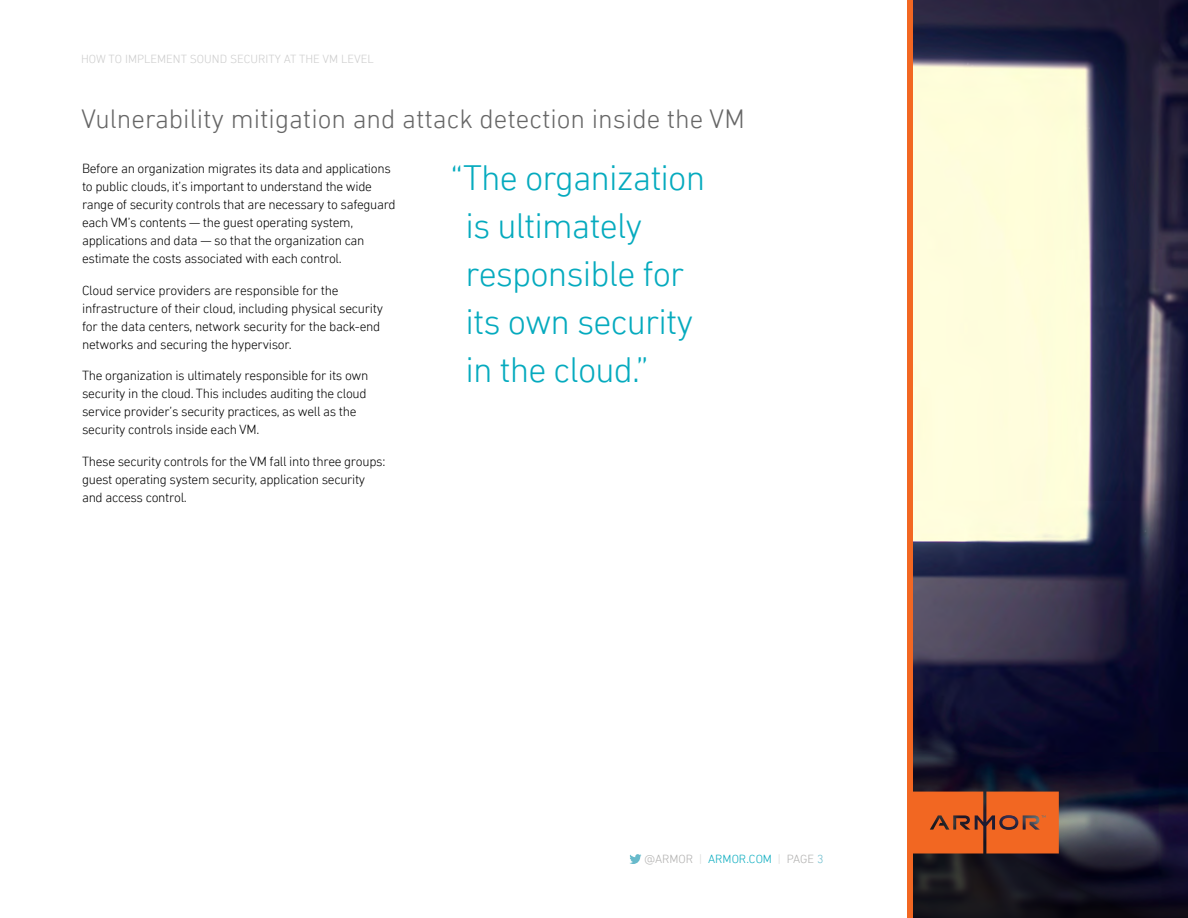
<style>
.page{position:relative;width:1188px;height:918px;background:#fff}
.page>*{position:absolute;margin:0;border:0;box-sizing:border-box;transform-origin:0 0}
.t1{font:300 36px/48px "DIN Next LT Pro";letter-spacing:-.025em;color:#05aabe}
.t2{font:300 27px "DIN Next LT Pro";color:#666}
.t3{font:300 13.5px/18px "DIN Next LT Pro";letter-spacing:-.025em;color:#000}
.t4{font:300 12px "DIN Next LT Pro";color:#ccc}
.t5{font:300 12px "DIN Next LT Pro";color:#afaead}
.s1{color:#d7d7d6}
.s2{color:#05aabe}
.s3{color:#68bacb}
</style>
<div class="page">
<svg style="left:629px;top:854px;width:12px;height:10px"></svg>
<img style="left:912px;top:0;width:276px;height:483px">
<svg style="left:912px;top:483px;width:276px;height:435px;background:#343245"></svg>
<div style="left:907px;top:0;width:5px;height:918px;background:#f26722"></div>
<svg style="left:912px;top:792px;width:147px;height:62px;background:#de6023"></svg>
<p class="t4" style="left:81px;top:52px;width:295px">HOW TO IMPLEMENT SOUND SECURITY AT THE VM LEVEL</p>
<h2 class="t2" style="left:81px;top:103px;width:665px">Vulnerability mitigation and attack detection inside the VM</h2>
<h1 class="t1" style="left:465px;top:153px;width:241px;text-indent:-15px">“The organization is ultimately responsible for its own security in the cloud.”</h1>
<p class="t3" style="left:82px;top:159px;width:315px">Before an organization migrates its data and applications to public clouds, it’s important to understand the wide range of security controls that are necessary to safeguard each VM’s contents — the guest operating system, applications and data — so that the organization can estimate the costs associated with each control.</p>
<p class="t3" style="left:82px;top:281px;width:303px">Cloud service providers are responsible for the infrastructure of their cloud, including physical security for the data centers, network security for the back-end networks and securing the hypervisor.</p>
<p class="t3" style="left:82px;top:366px;width:288px">The organization is ultimately responsible for its own security in the cloud. This includes auditing the cloud service provider’s security practices, as well as the security controls inside each VM.</p>
<p class="t3" style="left:82px;top:452px;width:305px">These security controls for the VM fall into three groups: guest operating system security, application security and access control.</p>
<p class="t5" style="left:644px;top:852px;width:181px">@ARMOR <span class="s1">|</span> <span class="s2">ARMOR.COM</span> <span class="s1">|</span> PAGE <span class="s3">3</span></p>
</div>
